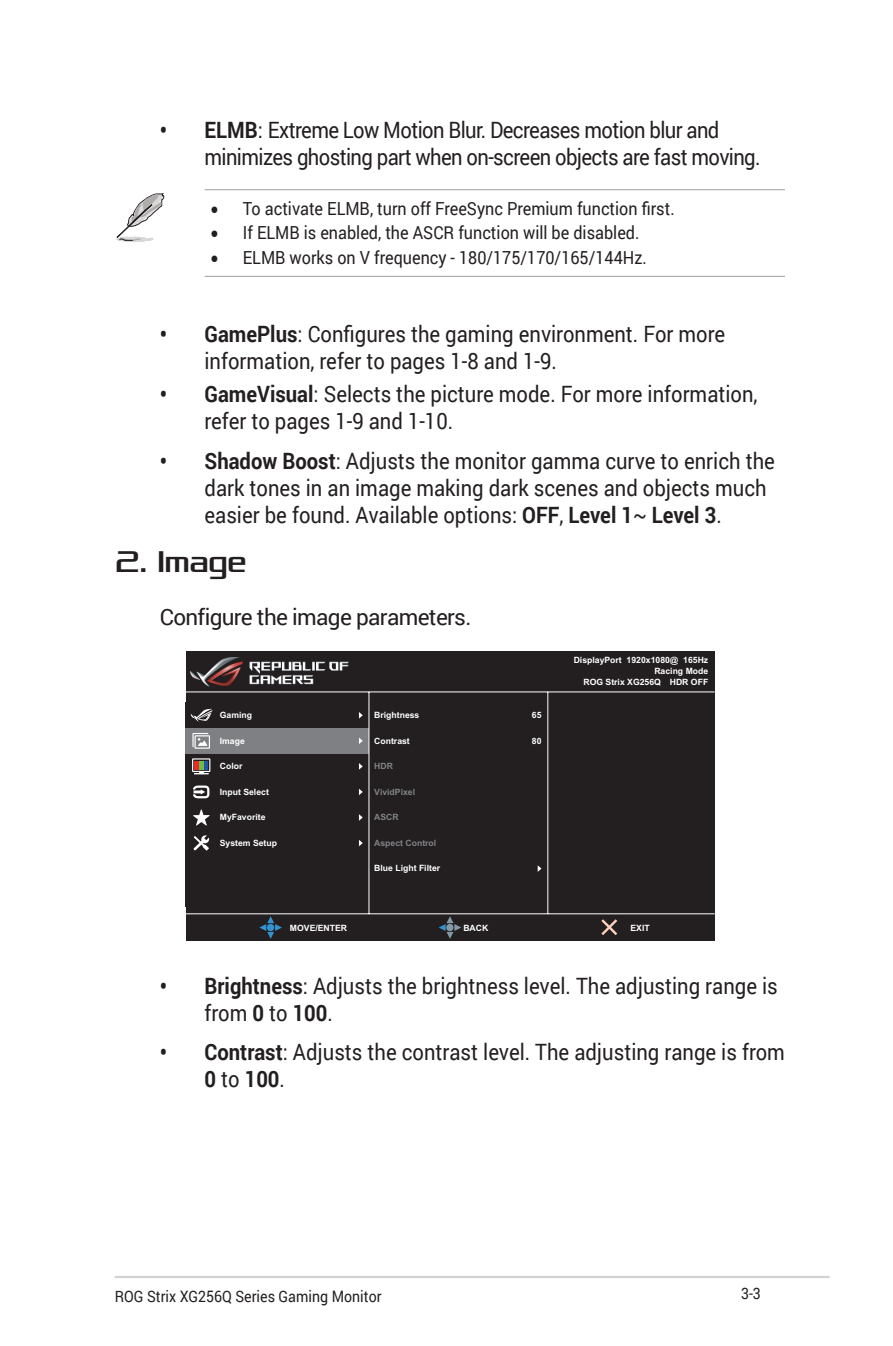
<style>
.page{position:relative;width:893px;height:1346px;background:#fff}
.page>*{position:absolute;margin:0;border:0;box-sizing:border-box;transform-origin:0 0}
.Heading_3{font:31.5px "Xolonium";letter-spacing:-.03em;color:#231f20;scale:.9 1}
.Body_Bulleted_List_I{font:22.5px/27px "Roboto";color:#231f20;scale:.9 1}
.Body_Bulleted_List_I-2{font:22.5px/27px "Roboto";letter-spacing:-.03em;color:#231f20;scale:.9 1}
.Body_Text_Indent{font:22.5px "Roboto";letter-spacing:-.03em;color:#231f20}
.t1{font:18px "Roboto";color:#231f20;scale:.9 1}
.t2{font:15.75px "Roboto";color:#231f20;scale:.9 1}
.t3{font:700 8.55px/11px "Arial";color:#fff;text-align:right}
.t4{font:700 8.55px "Arial";color:#808285}
.s1{font-weight:700}
</style>
<div class="page">
<hr style="left:115px;top:1276px;width:714px;height:2px;background:#d1d2d4">
<hr style="left:205px;top:189px;width:580px;height:1px;background:#a8a9ad">
<hr style="left:205px;top:276px;width:580px;height:1px;background:#a8a9ad">
<svg style="left:116px;top:193px;width:48px;height:49px"></svg>
<div style="left:186px;top:651px;width:528px;height:290px;background:#231f20"></div>
<svg style="left:601px;top:919px;width:16px;height:16px"></svg>
<svg style="left:259px;top:916px;width:23px;height:23px"></svg>
<img style="left:190px;top:657px;width:159px;height:29px">
<svg style="left:538px;top:865px;width:3px;height:7px"></svg>
<svg style="left:191px;top:709px;width:21px;height:13px"></svg>
<svg style="left:359px;top:712px;width:4px;height:6px"></svg>
<svg style="left:192px;top:758px;width:18px;height:16px"></svg>
<div style="left:199px;top:761px;width:5px;height:8px;background:#6fbe44"></div>
<svg style="left:359px;top:763px;width:4px;height:7px"></svg>
<div style="left:186px;top:728px;width:183px;height:25px;background:#7e8083"></div>
<svg style="left:192px;top:733px;width:18px;height:16px"></svg>
<svg style="left:359px;top:737px;width:4px;height:7px"></svg>
<svg style="left:194px;top:835px;width:15px;height:16px"></svg>
<svg style="left:359px;top:840px;width:4px;height:6px"></svg>
<svg style="left:359px;top:814px;width:4px;height:7px"></svg>
<svg style="left:193px;top:809px;width:17px;height:16px"></svg>
<svg style="left:359px;top:788px;width:4px;height:7px"></svg>
<svg style="left:193px;top:785px;width:16px;height:13px"></svg>
<svg style="left:439px;top:916px;width:22px;height:23px"></svg>
<hr style="left:547px;top:692px;width:1px;height:222px;background:#fff">
<hr style="left:369px;top:692px;width:1px;height:222px;background:#fff">
<hr style="left:186px;top:913px;width:528px;height:1px;background:#fff">
<hr style="left:186px;top:691px;width:528px;height:1px;background:#fff">
<p class="Body_Bulleted_List_I-2" style="left:204px;top:116px;width:619px;text-indent:-45px"><span class="s1">• ELMB</span>: Extreme Low Motion Blur. Decreases motion blur and minimizes ghosting part when on-screen objects are fast moving.</p>
<p class="t1" style="left:211px;top:196px;width:517px">• To activate ELMB, turn off FreeSync Premium function first.</p>
<p class="t1" style="left:211px;top:220px;width:478px">• If ELMB is enabled, the ASCR function will be disabled.</p>
<p class="t1" style="left:211px;top:245px;width:486px">• ELMB works on V frequency - 180/175/170/165/144Hz.</p>
<p class="Body_Bulleted_List_I" style="left:204px;top:320px;width:580px;text-indent:-45px"><span class="s1">• GamePlus</span>: Configures the gaming environment. For more information, refer to pages 1-8 and 1-9.</p>
<p class="Body_Bulleted_List_I" style="left:204px;top:380px;width:616px;text-indent:-45px"><span class="s1">• GameVisual</span>: Selects the picture mode. For more information, refer to pages 1-9 and 1-10.</p>
<p class="Body_Bulleted_List_I" style="left:204px;top:447px;width:635px;text-indent:-45px"><span class="s1">• Shadow Boost</span>: Adjusts the monitor gamma curve to enrich the dark tones in an image making dark scenes and objects much easier be found. Available options: <span class="s1">OFF</span>, <span class="s1">Level 1</span>~ <span class="s1">Level 3</span>.</p>
<p class="Heading_3" style="left:115px;top:544px;width:148px">2. Image</p>
<p class="Body_Text_Indent" style="left:160px;top:601px;width:313px">Configure the image parameters.</p>
<p class="t3" style="left:574px;top:655px;width:136px">DisplayPort 1920x1080@ 165Hz</p>
<p class="t3" style="left:583px;top:677px;width:79px">ROG Strix XG256Q</p>
<p class="t3" style="left:654px;top:666px;width:55px">Racing Mode<br>HDR OFF</p>
<p class="t3" style="left:220px;top:710px;width:34px">Gaming</p>
<p class="t3" style="left:220px;top:735px;width:27px">Image</p>
<p class="t3" style="left:374px;top:710px;width:47px">Brightness</p>
<p class="t3" style="left:532px;top:710px;width:11px">65</p>
<p class="t3" style="left:532px;top:735px;width:11px">80</p>
<p class="t3" style="left:374px;top:735px;width:37px">Contrast</p>
<p class="t3" style="left:220px;top:761px;width:24px">Color</p>
<p class="t3" style="left:220px;top:786px;width:51px">Input Select</p>
<p class="t4" style="left:374px;top:760px;width:20px">HDR</p>
<p class="t4" style="left:374px;top:786px;width:42px">VividPixel</p>
<p class="t3" style="left:220px;top:812px;width:47px">MyFavorite</p>
<p class="t4" style="left:374px;top:811px;width:26px">ASCR</p>
<p class="t3" style="left:220px;top:837px;width:59px">System Setup</p>
<p class="t4" style="left:374px;top:837px;width:64px">Aspect Control</p>
<p class="t3" style="left:374px;top:863px;width:67px">Blue Light Filter</p>
<p class="t3" style="left:463px;top:922px;width:27px">BACK</p>
<p class="t3" style="left:290px;top:922px;width:59px">MOVE/ENTER</p>
<p class="t3" style="left:630px;top:922px;width:21px">EXIT</p>
<p class="Body_Bulleted_List_I" style="left:204px;top:971px;width:638px;text-indent:-45px"><span class="s1">• Brightness</span>: Adjusts the brightness level. The adjusting range is from <span class="s1">0</span> to <span class="s1">100</span>.</p>
<p class="Body_Bulleted_List_I" style="left:204px;top:1038px;width:646px;text-indent:-45px"><span class="s1">• Contrast</span>: Adjusts the contrast level. The adjusting range is from<br><span class="s1">0</span> to <span class="s1">100</span>.</p>
<p class="t2" style="left:115px;top:1285px;width:298px">ROG Strix XG256Q Series Gaming Monitor</p>
<p class="t2" style="left:741px;top:1282px;width:24px">3-3</p>
</div>
